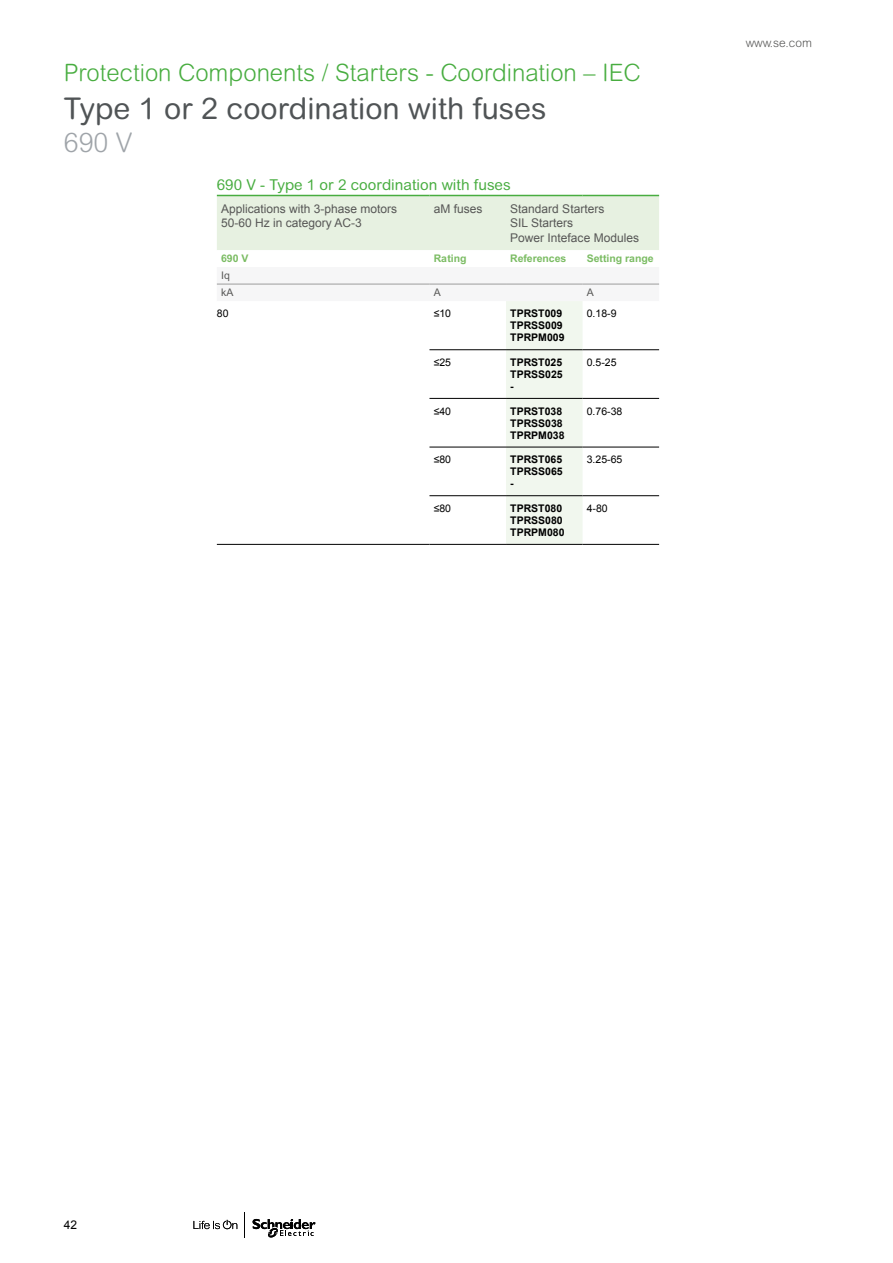
<style>
.page{position:relative;width:893px;height:1263px;background:#fff}
.page>*{position:absolute;margin:0;border:0;box-sizing:border-box;transform-origin:0 0}
.t1{font:30px "Arial Rounded MT Pro";color:#505456}
.t2{font:300 27px "Arial Rounded MT Pro";color:#9fa4a9}
.t3{font:300 24px "Arial Rounded MT Pro";color:#48ad40}
.t4{font:15px "Arial Rounded MT Pro";color:#48ad40}
.t5{font:12px/14.4px "Arial";color:#575756}
.t6{font:300 12px "Arial Rounded MT Pro";color:#575756}
.t7{font:12px "Arial";color:#000}
.t8{font:700 10.5px/12px "Arial";color:#000}
.t9{font:10.5px "Arial";color:#000}
.t10{font:700 10.5px "Arial MT Pro";color:#7bbc63}
.t11{font:10.5px/17px "Arial MT Pro";color:#575756}
</style>
<div class="page">
<svg style="left:193px;top:1220px;width:44px;height:9px"></svg>
<svg style="left:253px;top:1219px;width:62px;height:19px"></svg>
<div style="left:217px;top:196px;width:442px;height:54px;background:#e7f1e1"></div>
<svg style="left:217px;top:283px;width:442px;height:261px"></svg>
<hr style="left:429px;top:349px;width:77px;height:1px;background:#000">
<hr style="left:506px;top:349px;width:77px;height:1px;background:#000">
<hr style="left:583px;top:349px;width:76px;height:1px;background:#000">
<hr style="left:429px;top:398px;width:77px;height:1px;background:#000">
<hr style="left:506px;top:398px;width:77px;height:1px;background:#000">
<hr style="left:583px;top:398px;width:76px;height:1px;background:#000">
<hr style="left:429px;top:447px;width:77px;height:1px;background:#000">
<hr style="left:506px;top:447px;width:77px;height:1px;background:#000">
<hr style="left:583px;top:447px;width:76px;height:1px;background:#000">
<hr style="left:429px;top:495px;width:77px;height:1px;background:#000">
<hr style="left:506px;top:495px;width:77px;height:1px;background:#000">
<hr style="left:583px;top:495px;width:76px;height:1px;background:#000">
<hr style="left:217px;top:544px;width:212px;height:1px;background:#000">
<hr style="left:429px;top:544px;width:77px;height:1px;background:#000">
<hr style="left:506px;top:544px;width:77px;height:1px;background:#000">
<hr style="left:583px;top:544px;width:76px;height:1px;background:#000">
<hr style="left:217px;top:195px;width:212px;height:1px;background:#48ad40">
<hr style="left:429px;top:195px;width:77px;height:1px;background:#48ad40">
<hr style="left:506px;top:195px;width:77px;height:1px;background:#48ad40">
<hr style="left:583px;top:195px;width:76px;height:1px;background:#48ad40">
<hr style="left:217px;top:284px;width:212px;height:1px;background:#9d9d9c">
<hr style="left:429px;top:284px;width:77px;height:1px;background:#9d9d9c">
<hr style="left:506px;top:284px;width:77px;height:1px;background:#9d9d9c">
<hr style="left:583px;top:284px;width:76px;height:1px;background:#9d9d9c">
<h3 class="t3" style="left:64px;top:59px;width:579px">Protection Components / Starters - Coordination – IEC</h3>
<h1 class="t1" style="left:64px;top:90px;width:484px">Type 1 or 2 coordination with fuses</h1>
<h2 class="t2" style="left:64px;top:126px;width:70px">690 V</h2>
<h3 class="t4" style="left:217px;top:176px;width:295px">690 V - Type 1 or 2 coordination with fuses</h3>
<p class="t5" style="left:221px;top:201px;width:178px">Applications with 3-phase motors<br>50-60 Hz in category AC-3</p>
<p class="t5" style="left:434px;top:201px;width:50px">aM fuses</p>
<p class="t5" style="left:510px;top:201px;width:130px">Standard Starters<br>SIL Starters<br>Power Inteface Modules</p>
<p class="t10" style="left:221px;top:252px;width:29px">690 V</p>
<p class="t10" style="left:434px;top:252px;width:34px">Rating</p>
<p class="t10" style="left:510px;top:252px;width:58px">References</p>
<p class="t10" style="left:587px;top:252px;width:68px">Setting range</p>
<p class="t11" style="left:221px;top:267px;width:14px">Iq kA</p>
<p class="t11" style="left:434px;top:284px;width:9px">A</p>
<p class="t11" style="left:587px;top:284px;width:9px">A</p>
<p class="t9" style="left:217px;top:307px;width:13px">80</p>
<p class="t9" style="left:434px;top:307px;width:19px">≤10</p>
<p class="t8" style="left:510px;top:308px;width:56px">TPRST009<br>TPRSS009<br>TPRPM009</p>
<p class="t9" style="left:587px;top:307px;width:31px">0.18-9</p>
<p class="t9" style="left:434px;top:355px;width:19px">≤25</p>
<p class="t8" style="left:510px;top:356px;width:54px;text-align:justify">TPRST025<br>TPRSS025 -</p>
<p class="t9" style="left:587px;top:355px;width:31px">0.5-25</p>
<p class="t9" style="left:434px;top:404px;width:19px">≤40</p>
<p class="t8" style="left:510px;top:405px;width:56px">TPRST038<br>TPRSS038<br>TPRPM038</p>
<p class="t9" style="left:587px;top:404px;width:37px">0.76-38</p>
<p class="t9" style="left:434px;top:453px;width:19px">≤80</p>
<p class="t8" style="left:510px;top:454px;width:54px;text-align:justify">TPRST065<br>TPRSS065 -</p>
<p class="t9" style="left:587px;top:453px;width:37px">3.25-65</p>
<p class="t9" style="left:434px;top:501px;width:19px">≤80</p>
<p class="t8" style="left:510px;top:502px;width:56px">TPRST080<br>TPRSS080<br>TPRPM080</p>
<p class="t9" style="left:587px;top:501px;width:23px">4-80</p>
<p class="t6" style="left:746px;top:36px;width:68px">www.se.com</p>
<p class="t7" style="left:64px;top:1217px;width:15px">42</p>
</div>
